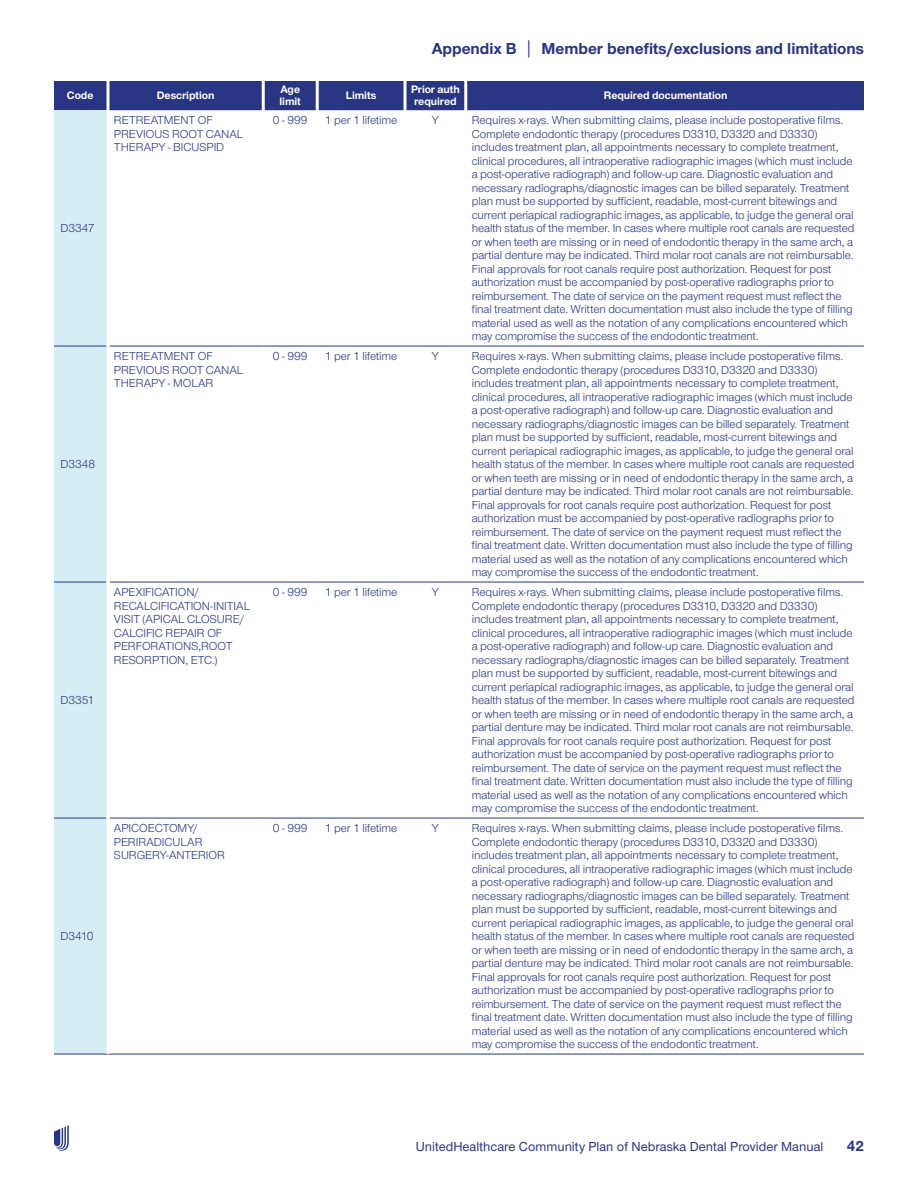
<style>
.page{position:relative;width:918px;height:1188px;background:#fff}
.page>*{position:absolute;margin:0;border:0;box-sizing:border-box;transform-origin:0 0}
.t1{font:700 16.5px "UHC Sans";color:#283582}
.t2{font:700 15px "UHC Sans";color:#283582}
.t3{font:500 13.5px "UHC Sans";color:#283582}
.t4{font:12px/13.5px "UHC Sans";letter-spacing:-.005em;color:#283582}
.t5{font:700 11.25px/12px "UHC Sans";letter-spacing:-.005em;color:#fff}
.s1{font-weight:400;font-size:20.7px}
</style>
<div class="page">
<svg style="left:54px;top:1125px;width:15px;height:26px"></svg>
<div style="left:54px;top:81px;width:810px;height:29px;background:#283582"></div>
<div style="left:54px;top:110px;width:52px;height:944px;background:#d5eef5"></div>
<hr style="left:262px;top:81px;width:3px;height:29px;background:#fff">
<hr style="left:316px;top:81px;width:3px;height:29px;background:#fff">
<hr style="left:404px;top:81px;width:2px;height:29px;background:#fff">
<hr style="left:464px;top:81px;width:3px;height:29px;background:#fff">
<hr style="left:54px;top:346px;width:52px;height:1px;background:#283582">
<hr style="left:110px;top:346px;width:153px;height:1px;background:#283582">
<hr style="left:263px;top:346px;width:54px;height:1px;background:#283582">
<hr style="left:317px;top:346px;width:88px;height:1px;background:#283582">
<hr style="left:405px;top:346px;width:61px;height:1px;background:#283582">
<hr style="left:466px;top:346px;width:398px;height:1px;background:#283582">
<hr style="left:54px;top:582px;width:52px;height:1px;background:#283582">
<hr style="left:110px;top:582px;width:153px;height:1px;background:#283582">
<hr style="left:263px;top:582px;width:54px;height:1px;background:#283582">
<hr style="left:317px;top:582px;width:88px;height:1px;background:#283582">
<hr style="left:405px;top:582px;width:61px;height:1px;background:#283582">
<hr style="left:466px;top:582px;width:398px;height:1px;background:#283582">
<hr style="left:54px;top:818px;width:52px;height:1px;background:#283582">
<hr style="left:110px;top:818px;width:153px;height:1px;background:#283582">
<hr style="left:263px;top:818px;width:54px;height:1px;background:#283582">
<hr style="left:317px;top:818px;width:88px;height:1px;background:#283582">
<hr style="left:405px;top:818px;width:61px;height:1px;background:#283582">
<hr style="left:466px;top:818px;width:398px;height:1px;background:#283582">
<hr style="left:54px;top:1054px;width:54px;height:1px;background:#283582">
<hr style="left:108px;top:1054px;width:155px;height:1px;background:#283582">
<hr style="left:263px;top:1054px;width:54px;height:1px;background:#283582">
<hr style="left:317px;top:1054px;width:88px;height:1px;background:#283582">
<hr style="left:405px;top:1054px;width:61px;height:1px;background:#283582">
<hr style="left:466px;top:1054px;width:398px;height:1px;background:#283582">
<svg style="left:106px;top:81px;width:4px;height:29px"></svg>
<svg style="left:106px;top:110px;width:4px;height:236px"></svg>
<svg style="left:106px;top:346px;width:4px;height:236px"></svg>
<svg style="left:106px;top:582px;width:4px;height:236px"></svg>
<svg style="left:106px;top:818px;width:4px;height:236px"></svg>
<h1 class="t1" style="left:432px;top:37px;width:434px">Appendix B <span class="s1">|</span> Member benefits/exclusions and limitations</h1>
<p class="t5" style="left:67px;top:89px;width:28px">Code</p>
<p class="t5" style="left:157px;top:89px;width:59px">Description</p>
<p class="t5" style="left:280px;top:83px;width:23px">Age limit</p>
<p class="t5" style="left:346px;top:89px;width:32px">Limits</p>
<p class="t5" style="left:411px;top:83px;width:50px">Prior auth required</p>
<p class="t5" style="left:604px;top:89px;width:125px">Required documentation</p>
<p class="t4" style="left:61px;top:221px;width:35px">D3347</p>
<p class="t4" style="left:61px;top:457px;width:36px">D3348</p>
<p class="t4" style="left:61px;top:693px;width:35px">D3351</p>
<p class="t4" style="left:61px;top:929px;width:35px">D3410</p>
<p class="t4" style="left:114px;top:113px;width:131px">RETREATMENT OF<br>PREVIOUS ROOT CANAL<br>THERAPY - BICUSPID</p>
<p class="t4" style="left:273px;top:113px;width:36px">0 - 999</p>
<p class="t4" style="left:325px;top:113px;width:74px">1 per 1 lifetime</p>
<p class="t4" style="left:432px;top:113px;width:8px">Y</p>
<p class="t4" style="left:472px;top:113px;width:384px">Requires x-rays. When submitting claims, please include postoperative films.<br>Complete endodontic therapy (procedures D3310, D3320 and D3330) includes treatment plan, all appointments necessary to complete treatment, clinical procedures, all intraoperative radiographic images (which must include a post-operative radiograph) and follow-up care. Diagnostic evaluation and necessary radiographs/diagnostic images can be billed separately. Treatment plan must be supported by sufficient, readable, most-current bitewings and current periapical radiographic images, as applicable, to judge the general oral health status of the member. In cases where multiple root canals are requested or when teeth are missing or in need of endodontic therapy in the same arch, a partial denture may be indicated. Third molar root canals are not reimbursable.<br>Final approvals for root canals require post authorization. Request for post authorization must be accompanied by post-operative radiographs prior to reimbursement. The date of service on the payment request must reflect the final treatment date. Written documentation must also include the type of filling material used as well as the notation of any complications encountered which may compromise the success of the endodontic treatment.</p>
<p class="t4" style="left:114px;top:349px;width:131px">RETREATMENT OF<br>PREVIOUS ROOT CANAL<br>THERAPY - MOLAR</p>
<p class="t4" style="left:273px;top:349px;width:36px">0 - 999</p>
<p class="t4" style="left:325px;top:349px;width:74px">1 per 1 lifetime</p>
<p class="t4" style="left:432px;top:349px;width:8px">Y</p>
<p class="t4" style="left:472px;top:349px;width:384px">Requires x-rays. When submitting claims, please include postoperative films.<br>Complete endodontic therapy (procedures D3310, D3320 and D3330) includes treatment plan, all appointments necessary to complete treatment, clinical procedures, all intraoperative radiographic images (which must include a post-operative radiograph) and follow-up care. Diagnostic evaluation and necessary radiographs/diagnostic images can be billed separately. Treatment plan must be supported by sufficient, readable, most-current bitewings and current periapical radiographic images, as applicable, to judge the general oral health status of the member. In cases where multiple root canals are requested or when teeth are missing or in need of endodontic therapy in the same arch, a partial denture may be indicated. Third molar root canals are not reimbursable.<br>Final approvals for root canals require post authorization. Request for post authorization must be accompanied by post-operative radiographs prior to reimbursement. The date of service on the payment request must reflect the final treatment date. Written documentation must also include the type of filling material used as well as the notation of any complications encountered which may compromise the success of the endodontic treatment.</p>
<p class="t4" style="left:114px;top:585px;width:138px">APEXIFICATION/<br>RECALCIFICATION-INITIAL<br>VISIT (APICAL CLOSURE/<br>CALCIFIC REPAIR OF<br>PERFORATIONS,ROOT<br>RESORPTION, ETC.)</p>
<p class="t4" style="left:273px;top:585px;width:36px">0 - 999</p>
<p class="t4" style="left:325px;top:585px;width:74px">1 per 1 lifetime</p>
<p class="t4" style="left:432px;top:585px;width:8px">Y</p>
<p class="t4" style="left:472px;top:585px;width:384px">Requires x-rays. When submitting claims, please include postoperative films.<br>Complete endodontic therapy (procedures D3310, D3320 and D3330) includes treatment plan, all appointments necessary to complete treatment, clinical procedures, all intraoperative radiographic images (which must include a post-operative radiograph) and follow-up care. Diagnostic evaluation and necessary radiographs/diagnostic images can be billed separately. Treatment plan must be supported by sufficient, readable, most-current bitewings and current periapical radiographic images, as applicable, to judge the general oral health status of the member. In cases where multiple root canals are requested or when teeth are missing or in need of endodontic therapy in the same arch, a partial denture may be indicated. Third molar root canals are not reimbursable.<br>Final approvals for root canals require post authorization. Request for post authorization must be accompanied by post-operative radiographs prior to reimbursement. The date of service on the payment request must reflect the final treatment date. Written documentation must also include the type of filling material used as well as the notation of any complications encountered which may compromise the success of the endodontic treatment.</p>
<p class="t4" style="left:114px;top:821px;width:113px">APICOECTOMY/<br>PERIRADICULAR<br>SURGERY-ANTERIOR</p>
<p class="t4" style="left:273px;top:821px;width:36px">0 - 999</p>
<p class="t4" style="left:325px;top:821px;width:74px">1 per 1 lifetime</p>
<p class="t4" style="left:432px;top:821px;width:8px">Y</p>
<p class="t4" style="left:472px;top:821px;width:384px">Requires x-rays. When submitting claims, please include postoperative films.<br>Complete endodontic therapy (procedures D3310, D3320 and D3330) includes treatment plan, all appointments necessary to complete treatment, clinical procedures, all intraoperative radiographic images (which must include a post-operative radiograph) and follow-up care. Diagnostic evaluation and necessary radiographs/diagnostic images can be billed separately. Treatment plan must be supported by sufficient, readable, most-current bitewings and current periapical radiographic images, as applicable, to judge the general oral health status of the member. In cases where multiple root canals are requested or when teeth are missing or in need of endodontic therapy in the same arch, a partial denture may be indicated. Third molar root canals are not reimbursable.<br>Final approvals for root canals require post authorization. Request for post authorization must be accompanied by post-operative radiographs prior to reimbursement. The date of service on the payment request must reflect the final treatment date. Written documentation must also include the type of filling material used as well as the notation of any complications encountered which may compromise the success of the endodontic treatment.</p>
<p class="t3" style="left:416px;top:1137px;width:409px">UnitedHealthcare Community Plan of Nebraska Dental Provider Manual</p>
<p class="t2" style="left:847px;top:1136px;width:19px">42</p>
</div>
